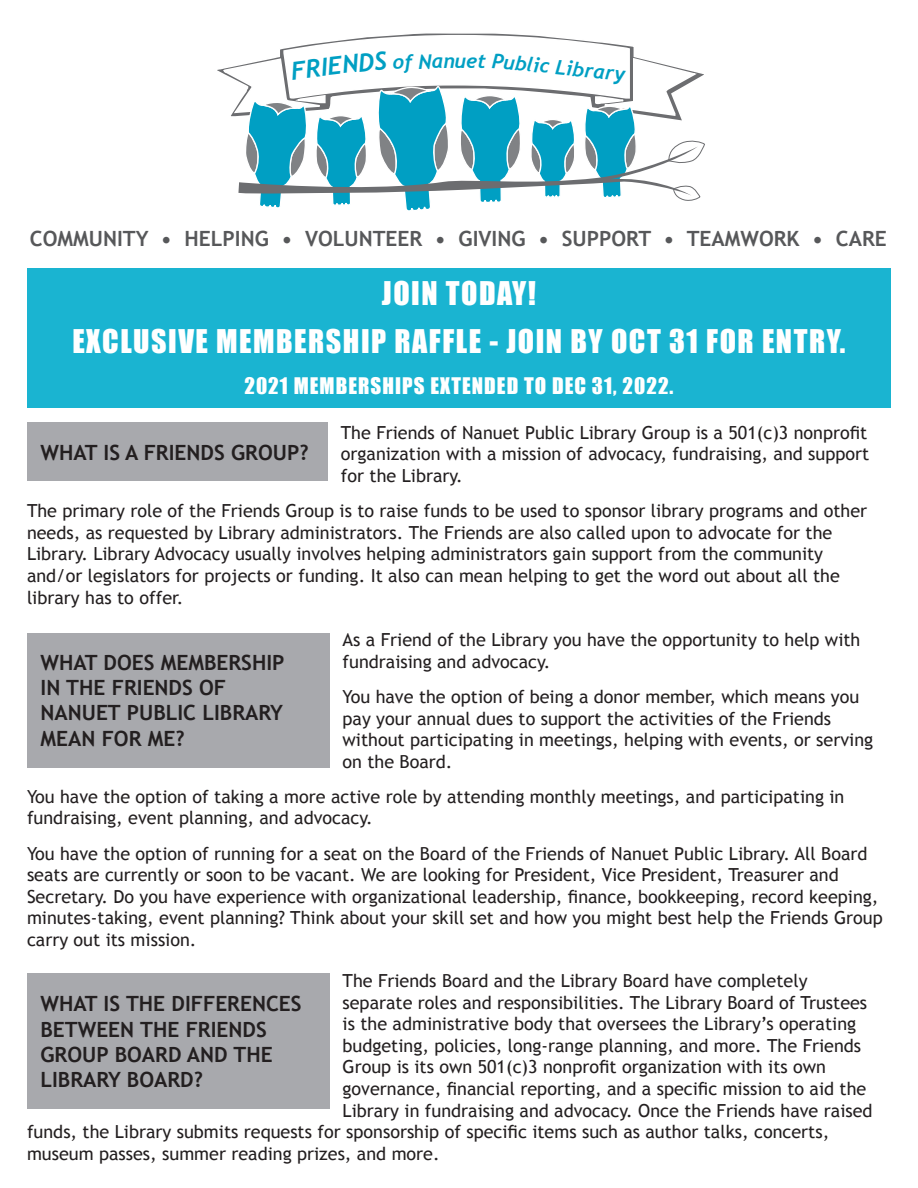
<style>
.page{position:relative;width:918px;height:1188px;background:#fff}
.page>*{position:absolute;margin:0;border:0;box-sizing:border-box;transform-origin:0 0}
.t1{font:30px "Impact";letter-spacing:.05em;color:#fff}
.t2{font:italic 700 24.75px "Trebuchet";color:#009fc3}
.t3{font:700 21px/25.2px "Trebuchet MS";color:#231f20}
.t4{font:700 21px "Trebuchet MS";color:#57585a}
.t5{font:21px "Impact";letter-spacing:.05em;color:#fff}
.t6{font:italic 700 20.1px "Trebuchet";color:#009fc3}
.t7{font:18px/21.6px "Trebuchet MS";color:#231f20}
</style>
<div class="page">
<div style="left:27px;top:423px;width:300px;height:58px;background:#a8a9ad"></div>
<div style="left:27px;top:633px;width:302px;height:134px;background:#a8a9ad"></div>
<div style="left:27px;top:974px;width:302px;height:135px;background:#a8a9ad"></div>
<div style="left:27px;top:268px;width:864px;height:140px;background:#1ab4d1"></div>
<svg style="left:217px;top:33px;width:488px;height:178px"></svg>
<p class="t2" style="left:289px;top:56px;width:53px;rotate:-7deg">FRIE</p>
<p class="t6" style="left:404px;top:49px;width:52px;rotate:-1deg">f Nan</p>
<p class="t6" style="left:455px;top:49px;width:24px">ue</p>
<p class="t6" style="left:535px;top:52px;width:94px;rotate:6deg">ic Library</p>
<p class="t4" style="left:30px;top:225px;width:858px">COMMUNITY • HELPING • VOLUNTEER • GIVING • SUPPORT • TEAMWORK • CARE</p>
<p class="t1" style="left:382px;top:270px;width:155px">JOIN TODAY!</p>
<p class="t1" style="left:72px;top:318px;width:775px">EXCLUSIVE MEMBERSHIP RAFFLE - JOIN BY OCT 31 FOR ENTRY.</p>
<p class="t5" style="left:244px;top:370px;width:431px">2021 MEMBERSHIPS EXTENDED TO DEC 31, 2022.</p>
<p class="t7" style="left:341px;top:422px;width:530px;text-align:justify">The Friends of Nanuet Public Library Group is a 501(c)3 nonprofit organization with a mission of advocacy, fundraising, and support for the Library.</p>
<p class="t7" style="left:27px;top:500px;width:842px">The primary role of the Friends Group is to raise funds to be used to sponsor library programs and other needs, as requested by Library administrators. The Friends are also called upon to advocate for the Library. Library Advocacy usually involves helping administrators gain support from the community and/or legislators for projects or funding. It also can mean helping to get the word out about all the library has to offer.</p>
<p class="t3" style="left:40px;top:440px;width:270px">WHAT IS A FRIENDS GROUP?</p>
<p class="t7" style="left:343px;top:629px;width:519px">As a Friend of the Library you have the opportunity to help with fundraising and advocacy.</p>
<p class="t7" style="left:343px;top:686px;width:532px">You have the option of being a donor member, which means you pay your annual dues to support the activities of the Friends without participating in meetings, helping with events, or serving on the Board.</p>
<p class="t7" style="left:27px;top:786px;width:819px">You have the option of taking a more active role by attending monthly meetings, and participating in fundraising, event planning, and advocacy.</p>
<p class="t7" style="left:27px;top:843px;width:857px">You have the option of running for a seat on the Board of the Friends of Nanuet Public Library. All Board seats are currently or soon to be vacant. We are looking for President, Vice President, Treasurer and Secretary. Do you have experience with organizational leadership, finance, bookkeeping, record keeping, minutes-taking, event planning? Think about your skill set and how you might best help the Friends Group carry out its mission.</p>
<p class="t3" style="left:40px;top:650px;width:246px">WHAT DOES MEMBERSHIP<br>IN THE FRIENDS OF<br>NANUET PUBLIC LIBRARY<br>MEAN FOR ME?</p>
<p class="t7" style="left:343px;top:970px;width:466px">The Friends Board and the Library Board have completely</p>
<p class="t7" style="left:343px;top:992px;width:526px">separate roles and responsibilities. The Library Board of Trustees</p>
<p class="t7" style="left:343px;top:1013px;width:515px">is the administrative body that oversees the Library’s operating</p>
<p class="t7" style="left:343px;top:1035px;width:520px">budgeting, policies, long-range planning, and more. The Friends</p>
<p class="t7" style="left:343px;top:1056px;width:485px">Group is its own 501(c)3 nonprofit organization with its own</p>
<p class="t7" style="left:343px;top:1078px;width:525px">governance, financial reporting, and a specific mission to aid the</p>
<p class="t7" style="left:343px;top:1100px;width:532px">Library in fundraising and advocacy. Once the Friends have raised</p>
<p class="t7" style="left:27px;top:1121px;width:804px">funds, the Library submits requests for sponsorship of specific items such as author talks, concerts,</p>
<p class="t7" style="left:27px;top:1143px;width:414px">museum passes, summer reading prizes, and more.</p>
<p class="t3" style="left:40px;top:991px;width:263px">WHAT IS THE DIFFERENCES<br>BETWEEN THE FRIENDS<br>GROUP BOARD AND THE<br>LIBRARY BOARD?</p>
</div>
